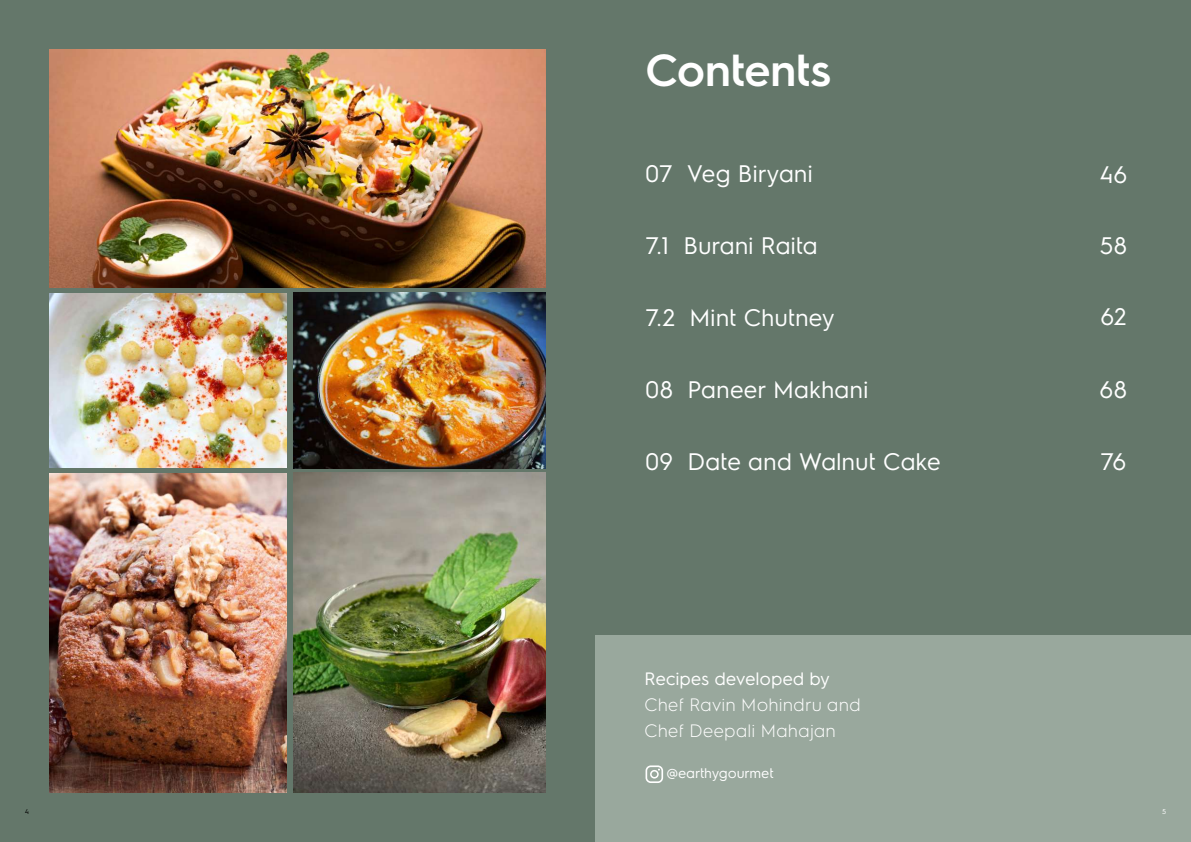
<style>
.page{position:relative;width:1191px;height:842px;background:#64776a}
.page>*{position:absolute;margin:0;border:0;box-sizing:border-box;transform-origin:0 0}
.t1{font:600 45px "Electrolux Sans";letter-spacing:-.015em;color:#fff}
.t2{font:24px "Electrolux Sans";letter-spacing:-.01em;color:#fff}
.t3{font:300 18px/26px "Electrolux Sans";color:#fff}
.t4{font:18px "Electrolux Sans";letter-spacing:-.01em;color:#fff}
.t5{font:14px "Electrolux Sans";letter-spacing:-.005em;color:#fff}
.t6{font:7px "Electrolux Sans";color:#000}
.t7{font:7px "Electrolux Sans";color:#fff}
</style>
<div class="page">
<img style="left:50px;top:50px;width:496px;height:238px">
<div style="left:595px;top:636px;width:596px;height:206px;background:#99a89d"></div>
<svg style="left:645px;top:765px;width:18px;height:18px"></svg>
<img style="left:50px;top:293px;width:236px;height:175px">
<img style="left:293px;top:293px;width:253px;height:176px">
<img style="left:50px;top:473px;width:236px;height:319px">
<img style="left:293px;top:473px;width:253px;height:319px">
<h1 class="t1" style="left:645px;top:39px;width:188px">Contents</h1>
<p class="t2" style="left:645px;top:157px;width:169px">07 Veg Biryani</p>
<p class="t2" style="left:1099px;top:158px;width:30px">46</p>
<p class="t2" style="left:645px;top:229px;width:174px">7.1 Burani Raita</p>
<p class="t2" style="left:1099px;top:229px;width:29px">58</p>
<p class="t2" style="left:645px;top:301px;width:191px">7.2 Mint Chutney</p>
<p class="t2" style="left:1100px;top:300px;width:28px">62</p>
<p class="t2" style="left:645px;top:373px;width:225px">08 Paneer Makhani</p>
<p class="t2" style="left:1099px;top:372px;width:30px">68</p>
<p class="t2" style="left:645px;top:445px;width:297px">09 Date and Walnut Cake</p>
<p class="t2" style="left:1100px;top:444px;width:28px">76</p>
<p class="t4" style="left:644px;top:666px;width:187px">Recipes developed by</p>
<p class="t3" style="left:644px;top:691px;width:218px">Chef Ravin Mohindru and<br>Chef Deepali Mahajan</p>
<p class="t5" style="left:666px;top:763px;width:109px">@earthygourmet</p>
<p class="t6" style="left:25px;top:806px;width:6px">4</p>
<p class="t7" style="left:1162px;top:806px;width:6px">5</p>
</div>
